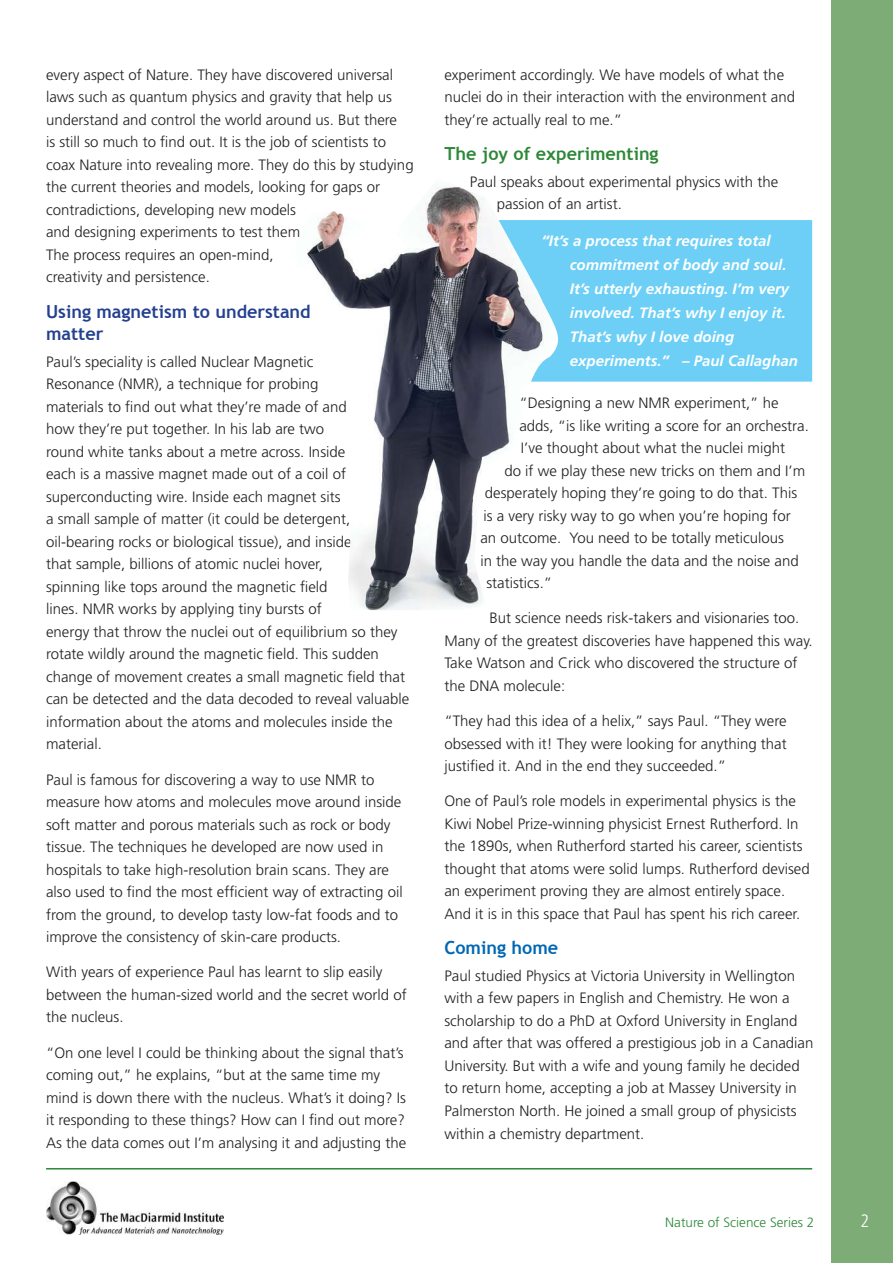
<style>
.page{position:relative;width:893px;height:1263px;background:#fff}
.page>*{position:absolute;margin:0;border:0;box-sizing:border-box;transform-origin:0 0}
.t1{font:700 18px/22.5px "Trebuchet MS";color:#24408f}
.t2{font:700 18px "Trebuchet MS";color:#2c8838}
.t3{font:700 18px "Trebuchet MS";color:#0067b4}
.t4{font:300 condensed 18px "Frutiger";color:#fff}
.t5{font:300 15px/22.5px "Frutiger";color:#231f20}
.t6{font:italic 700 15px/24px "Frutiger";color:#fff}
.t7{font:300 13.5px "Frutiger";color:#2c8838}
</style>
<div class="page">
<div style="left:559px;top:220px;width:253px;height:162px;background:#6dcff6"></div>
<hr style="left:46px;top:1168px;width:766px;height:1px;background:#2c8838">
<img style="left:46px;top:1182px;width:178px;height:52px">
<div style="left:831px;top:0;width:62px;height:1263px;background:#7eac77"></div>
<img style="left:307px;top:186px;width:252px;height:424px">
<p class="t5" style="left:46px;top:64px;width:369px">every aspect of Nature. They have discovered universal laws such as quantum physics and gravity that help us understand and control the world around us. But there<br>is still so much to find out. It is the job of scientists to coax Nature into revealing more. They do this by studying the current theories and models, looking for gaps or contradictions, developing new models<br>and designing experiments to test them.<br>The process requires an open-mind,<br>creativity and persistence.</p>
<p class="t1" style="left:46px;top:301px;width:266px">Using magnetism to understand matter</p>
<p class="t5" style="left:46px;top:351px;width:365px">Paul’s speciality is called Nuclear Magnetic<br>Resonance (NMR), a technique for probing<br>materials to find out what they’re made of and<br>how they’re put together. In his lab are two<br>round white tanks about a metre across. Inside<br>each is a massive magnet made out of a coil of superconducting wire. Inside each magnet sits<br>a small sample of matter (it could be detergent, oil-bearing rocks or biological tissue), and inside<br>that sample, billions of atomic nuclei hover,<br>spinning like tops around the magnetic field<br>lines. NMR works by applying tiny bursts of<br>energy that throw the nuclei out of equilibrium so they rotate wildly around the magnetic field. This sudden change of movement creates a small magnetic field that can be detected and the data decoded to reveal valuable information about the atoms and molecules inside the material.</p>
<p class="t5" style="left:46px;top:769px;width:358px">Paul is famous for discovering a way to use NMR to measure how atoms and molecules move around inside soft matter and porous materials such as rock or body tissue. The techniques he developed are now used in hospitals to take high-resolution brain scans. They are also used to find the most efficient way of extracting oil from the ground, to develop tasty low-fat foods and to improve the consistency of skin-care products.</p>
<p class="t5" style="left:46px;top:962px;width:362px">With years of experience Paul has learnt to slip easily between the human-sized world and the secret world of the nucleus.</p>
<p class="t5" style="left:46px;top:1042px;width:362px">“On one level I could be thinking about the signal that’s coming out,” he explains, “but at the same time my mind is down there with the nucleus. What’s it doing? Is it responding to these things? How can I find out more?<br>As the data comes out I’m analysing it and adjusting the</p>
<p class="t5" style="left:444px;top:64px;width:352px">experiment accordingly. We have models of what the nuclei do in their interaction with the environment and they’re actually real to me.”</p>
<p class="t2" style="left:444px;top:147px;width:216px">The joy of experimenting</p>
<p class="t5" style="left:497px;top:171px;width:283px;text-indent:-27px">Paul speaks about experimental physics with the passion of an artist.</p>
<p class="t6" style="left:570px;top:230px;width:230px;text-indent:-28px">“It’s a process that requires total commitment of body and soul.<br>It’s utterly exhausting. I’m very involved. That’s why I enjoy it.<br>That’s why I love doing experiments.” – Paul Callaghan</p>
<p class="t5" style="left:519px;top:393px;width:261px">“Designing a new NMR experiment,” he</p>
<p class="t5" style="left:519px;top:415px;width:291px">adds, “is like writing a score for an orchestra.</p>
<p class="t5" style="left:521px;top:438px;width:266px">I’ve thought about what the nuclei might</p>
<p class="t5" style="left:504px;top:460px;width:302px">do if we play these new tricks on them and I’m</p>
<p class="t5" style="left:485px;top:483px;width:314px">desperately hoping they’re going to do that. This</p>
<p class="t5" style="left:483px;top:505px;width:309px">is a very risky way to go when you’re hoping for</p>
<p class="t5" style="left:480px;top:528px;width:305px">an outcome. You need to be totally meticulous</p>
<p class="t5" style="left:480px;top:550px;width:320px">in the way you handle the data and the noise and</p>
<p class="t5" style="left:486px;top:573px;width:67px">statistics.”</p>
<p class="t5" style="left:444px;top:608px;width:370px;text-indent:45px">But science needs risk-takers and visionaries too.<br>Many of the greatest discoveries have happened this way.<br>Take Watson and Crick who discovered the structure of the DNA molecule:</p>
<p class="t5" style="left:444px;top:711px;width:344px;text-align:justify">“They had this idea of a helix,” says Paul. “They were obsessed with it! They were looking for anything that justified it. And in the end they succeeded.”</p>
<p class="t5" style="left:444px;top:791px;width:367px">One of Paul’s role models in experimental physics is the Kiwi Nobel Prize-winning physicist Ernest Rutherford. In the 1890s, when Rutherford started his career, scientists thought that atoms were solid lumps. Rutherford devised an experiment proving they are almost entirely space.<br>And it is in this space that Paul has spent his rich career.</p>
<p class="t3" style="left:444px;top:941px;width:115px">Coming home</p>
<p class="t5" style="left:444px;top:966px;width:370px">Paul studied Physics at Victoria University in Wellington with a few papers in English and Chemistry. He won a scholarship to do a PhD at Oxford University in England and after that was offered a prestigious job in a Canadian University. But with a wife and young family he decided to return home, accepting a job at Massey University in Palmerston North. He joined a small group of physicists within a chemistry department.</p>
<p class="t7" style="left:665px;top:1216px;width:151px">Nature of Science Series 2</p>
<p class="t4" style="left:860px;top:1210px;width:10px">2</p>
</div>
